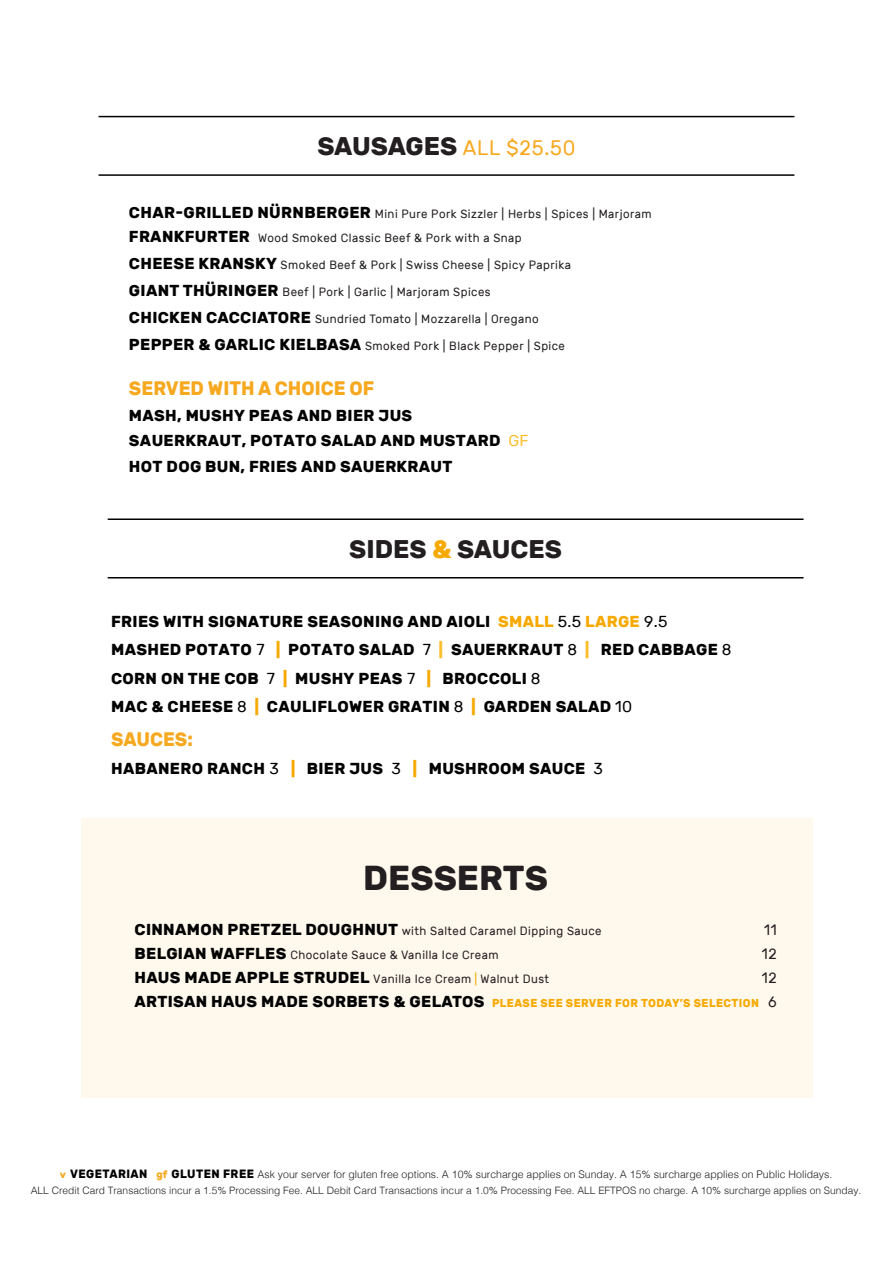
<style>
.page{position:relative;width:893px;height:1263px;background:#fff}
.page>*{position:absolute;margin:0;border:0;box-sizing:border-box;transform-origin:0 0}
.t1{font:700 34.5px "Rubik";color:#231f20}
.t2{font:700 25.5px "Rubik";color:#231f20}
.t3{font:21px "Rubik";letter-spacing:.04em;color:#f6a91f;scale:.95 1}
.t4{font:700 19.5px "Rubik";color:#f6a91f;scale:.95 1}
.t5{font:700 15.9px/28.5px "Rubik";letter-spacing:.02em;color:#020203}
.t6{font:15px "Rubik";color:#231f20;scale:.95 1}
.t7{font:12px "Rubik";letter-spacing:.04em;color:#231f20;scale:.95 1}
.t8{font:700 11.4px "Rubik";letter-spacing:.04em;color:#f6a900;scale:.95 1}
.t9{font:300 10.5px "Helvetica";color:#231f20}
.t10{font:300 10.2px "Helvetica";color:#231f20}
.s1{font-weight:700;font-size:25.5px;color:#231f20}
.s2{font-weight:700;font-size:15.9px;color:#020203}
.s3{font-weight:400;color:#fcbe2c}
.s4{color:#f6a900}
.s5{font-weight:400}
.s6{color:#fcbe2c}
.s7{font-size:15.9px;color:#020203}
.s8{font-weight:400;font-size:15px;color:#231f20}
.s9{font-family:"Rubik";font-weight:700;color:#f6a91f}
.s10{font-family:"Rubik";font-weight:700;font-size:12px;color:#020203}
</style>
<div class="page">
<hr style="left:99px;top:174px;width:695px;height:2px;background:#020203">
<hr style="left:108px;top:577px;width:695px;height:1px;background:#020203">
<hr style="left:99px;top:116px;width:695px;height:1px;background:#020203">
<hr style="left:108px;top:518px;width:695px;height:2px;background:#020203">
<div style="left:81px;top:819px;width:731px;height:279px;background:#fef8ed"></div>
<p class="t3" style="left:317px;top:136px;width:273px"><span class="s1">SAUSAGES</span> ALL $25.50</p>
<p class="t7" style="left:129px;top:207px;width:552px"><span class="s2">CHAR-GRILLED NÜRNBERGER</span> Mini Pure Pork Sizzler | Herbs | Spices | Marjoram</p>
<p class="t7" style="left:129px;top:231px;width:415px"><span class="s2">FRANKFURTER</span> Wood Smoked Classic Beef &amp; Pork with a Snap</p>
<p class="t7" style="left:129px;top:258px;width:467px"><span class="s2">CHEESE KRANSKY</span> Smoked Beef &amp; Pork | Swiss Cheese | Spicy Paprika</p>
<p class="t7" style="left:129px;top:285px;width:382px"><span class="s2">GIANT THÜRINGER</span> Beef | Pork | Garlic | Marjoram Spices</p>
<p class="t7" style="left:129px;top:312px;width:433px"><span class="s2">CHICKEN CACCIATORE</span> Sundried Tomato | Mozzarella | Oregano</p>
<p class="t7" style="left:129px;top:339px;width:460px"><span class="s2">PEPPER &amp; GARLIC KIELBASA</span> Smoked Pork | Black Pepper | Spice</p>
<p class="t4" style="left:129px;top:377px;width:260px">SERVED WITH A CHOICE OF</p>
<p class="t5" style="left:129px;top:403px;width:401px;line-height:25.5px">MASH, MUSHY PEAS AND BIER JUS<br>SAUERKRAUT, POTATO SALAD AND MUSTARD <span class="s3">GF<br></span>HOT DOG BUN, FRIES AND SAUERKRAUT</p>
<p class="t2" style="left:349px;top:534px;width:214px">SIDES <span class="s4">&amp;</span> SAUCES</p>
<p class="t5" style="left:111px;top:607px;width:622px">FRIES WITH SIGNATURE SEASONING AND AIOLI <span class="s4">SMALL</span> <span class="s5">5.5</span> <span class="s4">LARGE</span> <span class="s5">9.5<br></span>MASHED POTATO <span class="s5">7</span> <span class="s4">|</span> POTATO SALAD <span class="s5">7</span> <span class="s6">|</span> SAUERKRAUT <span class="s5">8</span> <span class="s6">|</span> RED CABBAGE <span class="s5">8<br></span>CORN ON THE COB <span class="s5">7</span> <span class="s4">|</span> MUSHY PEAS <span class="s5">7</span> <span class="s4">|</span> BROCCOLI <span class="s5">8<br></span>MAC &amp; CHEESE <span class="s5">8</span> <span class="s4">|</span> CAULIFLOWER GRATIN <span class="s5">8</span> <span class="s4">|</span> GARDEN SALAD <span class="s5">10</span></p>
<p class="t4" style="left:111px;top:728px;width:87px">SAUCES:</p>
<p class="t5" style="left:111px;top:755px;width:493px">HABANERO RANCH <span class="s5">3</span> <span class="s4">|</span> BIER JUS <span class="s5">3</span> <span class="s4">|</span> MUSHROOM SAUCE <span class="s5">3</span></p>
<p class="t1" style="left:363px;top:858px;width:186px">DESSERTS</p>
<p class="t7" style="left:135px;top:924px;width:493px"><span class="s2">CINNAMON PRETZEL DOUGHNUT</span> with Salted Caramel Dipping Sauce</p>
<p class="t6" style="left:764px;top:922px;width:15px">11</p>
<p class="t7" style="left:135px;top:948px;width:385px"><span class="s2">BELGIAN WAFFLES</span> Chocolate Sauce &amp; Vanilla Ice Cream</p>
<p class="t6" style="left:762px;top:946px;width:17px">12</p>
<p class="t7" style="left:135px;top:972px;width:438px"><span class="s2">HAUS MADE APPLE STRUDEL</span> Vanilla Ice Cream <span class="s4">|</span> Walnut Dust</p>
<p class="t6" style="left:762px;top:970px;width:17px">12</p>
<p class="t8" style="left:135px;top:996px;width:677px"><span class="s7">ARTISAN HAUS MADE SORBETS &amp; GELATOS</span> PLEASE SEE SERVER FOR TODAY’S SELECTION <span class="s8">6</span></p>
<p class="t9" style="left:60px;top:1165px;width:774px"><span class="s9">v</span> <span class="s10">VEGETARIAN</span> <span class="s9">gf</span> <span class="s10">GLUTEN FREE</span> Ask your server for gluten free options. A 10% surcharge applies on Sunday. A 15% surcharge applies on Public Holidays.</p>
<p class="t10" style="left:31px;top:1182px;width:832px">ALL Credit Card Transactions incur a 1.5% Processing Fee. ALL Debit Card Transactions incur a 1.0% Processing Fee. ALL EFTPOS no charge. A 10% surcharge applies on Sunday.</p>
</div>
